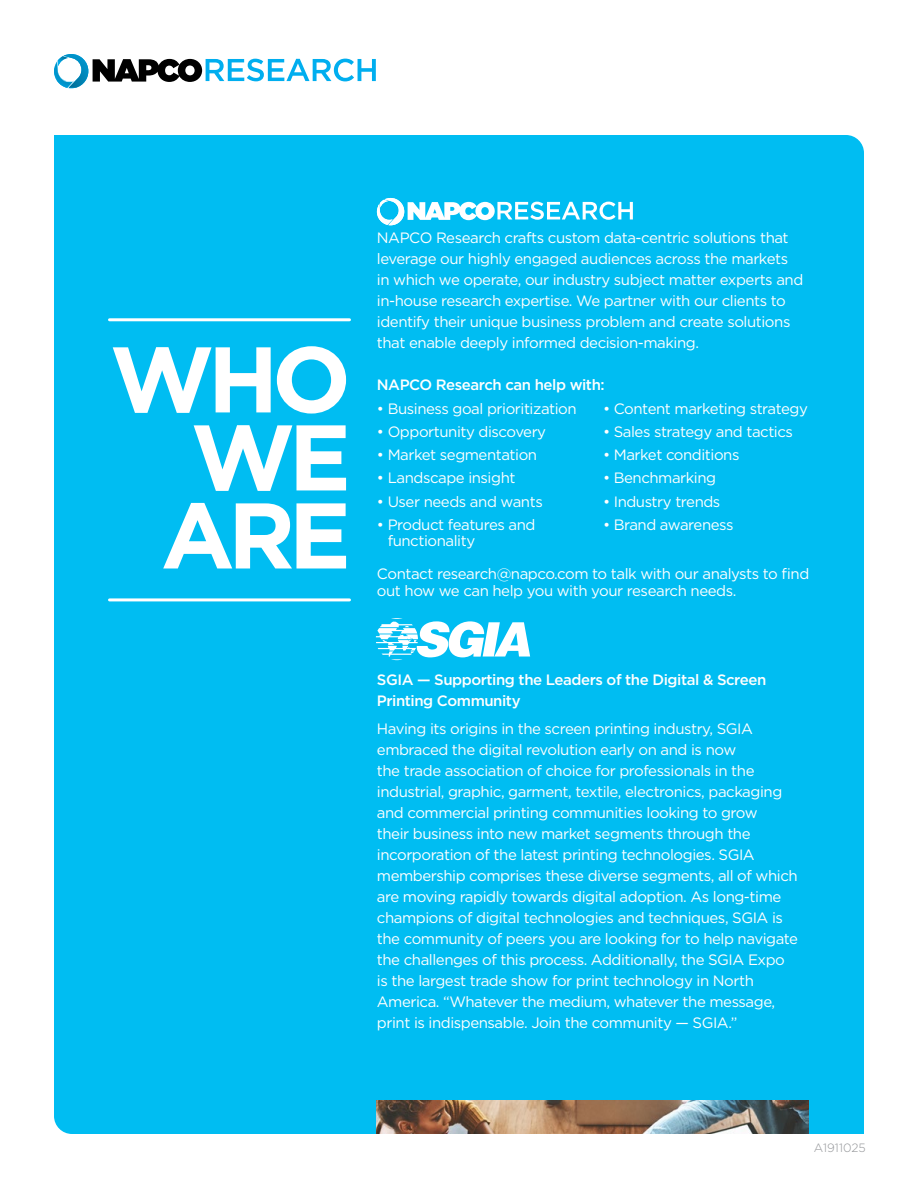
<style>
.page{position:relative;width:918px;height:1188px;background:#fff}
.page>*{position:absolute;margin:0;border:0;box-sizing:border-box;transform-origin:0 0}
.t1{font:700 93px/78px "Gotham";letter-spacing:-.07em;color:#fff;text-align:right}
.t2{font:15px/21px "Gotham";letter-spacing:-.03em;color:#fff}
.t3{font:500 15px/21px "Gotham";letter-spacing:-.03em;color:#fff}
.t4{font:300 12px "Gotham";color:#939598}
</style>
<div class="page">
<div style="left:54px;top:135px;width:810px;height:999px;background:#00bdf2"></div>
<img style="left:377px;top:1101px;width:432px;height:33px">
<hr style="left:110px;top:318px;width:240px;height:3px;background:#fff">
<svg style="left:54px;top:54px;width:322px;height:34px"></svg>
<hr style="left:110px;top:598px;width:240px;height:3px;background:#fff">
<svg style="left:377px;top:198px;width:256px;height:27px"></svg>
<svg style="left:376px;top:618px;width:154px;height:42px"></svg>
<h1 class="t1" style="left:110px;top:340px;width:243px">WHO<br>WE<br>ARE</h1>
<p class="t2" style="left:377px;top:227px;width:428px">NAPCO Research crafts custom data-centric solutions that leverage our highly engaged audiences across the markets in which we operate, our industry subject matter experts and in-house research expertise. We partner with our clients to identify their unique business problem and create solutions that enable deeply informed decision-making.</p>
<p class="t3" style="left:377px;top:374px;width:229px">NAPCO Research can help with:</p>
<p class="t2" style="left:377px;top:397px;width:201px">• Business goal prioritization</p>
<p class="t2" style="left:377px;top:421px;width:171px">• Opportunity discovery</p>
<p class="t2" style="left:377px;top:444px;width:162px">• Market segmentation</p>
<p class="t2" style="left:377px;top:467px;width:140px">• Landscape insight</p>
<p class="t2" style="left:377px;top:490px;width:167px">• User needs and wants</p>
<p class="t2" style="left:388px;top:516px;width:149px;line-height:16.5px;text-indent:-11px">• Product features and functionality</p>
<p class="t2" style="left:603px;top:397px;width:206px">• Content marketing strategy</p>
<p class="t2" style="left:603px;top:421px;width:192px">• Sales strategy and tactics</p>
<p class="t2" style="left:603px;top:444px;width:138px">• Market conditions</p>
<p class="t2" style="left:603px;top:467px;width:115px">• Benchmarking</p>
<p class="t2" style="left:603px;top:490px;width:119px">• Industry trends</p>
<p class="t2" style="left:603px;top:514px;width:132px">• Brand awareness</p>
<p class="t2" style="left:377px;top:565px;width:434px;line-height:16.5px">Contact research@napco.com to talk with our analysts to find out how we can help you with your research needs.</p>
<p class="t3" style="left:377px;top:669px;width:391px">SGIA — Supporting the Leaders of the Digital &amp; Screen<br>Printing Community</p>
<p class="t2" style="left:377px;top:718px;width:423px">Having its origins in the screen printing industry, SGIA embraced the digital revolution early on and is now<br>the trade association of choice for professionals in the industrial, graphic, garment, textile, electronics, packaging and commercial printing communities looking to grow<br>their business into new market segments through the incorporation of the latest printing technologies. SGIA membership comprises these diverse segments, all of which are moving rapidly towards digital adoption. As long-time champions of digital technologies and techniques, SGIA is the community of peers you are looking for to help navigate the challenges of this process. Additionally, the SGIA Expo is the largest trade show for print technology in North America. “Whatever the medium, whatever the message, print is indispensable. Join the community — SGIA.”</p>
<p class="t4" style="left:814px;top:1140px;width:53px">A1911025</p>
</div>
